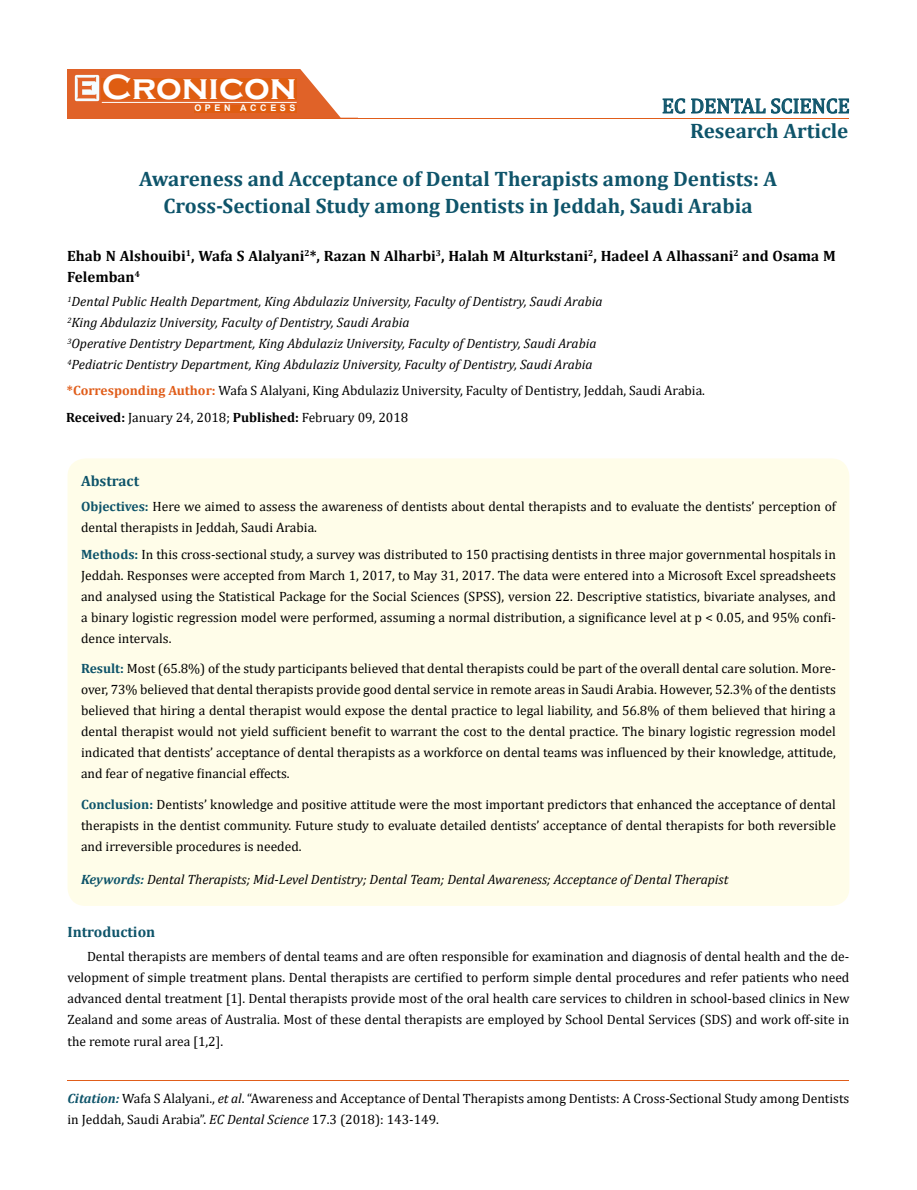
<style>
.page{position:relative;width:917px;height:1190px;background:#fff}
.page>*{position:absolute;margin:0;border:0;box-sizing:border-box;transform-origin:0 0}
.t1{font:700 36px "Copperplate Gothic";color:#fff}
.t2{font:700 21px/27px "Cambria";color:#0e546a;text-align:center}
.t3{font:21px "Cambria";color:#0e546a}
.t4{font:700 15px/21px "Cambria";color:#000}
.t5{font:700 15px "Cambria";color:#0e546a}
.t6{font:13.5px/21px "Cambria";color:#000;text-align:justify}
.t7{font:italic 13.5px/21px "Cambria";color:#000}
.t8{font:700 9px "Arial";letter-spacing:.4em;color:#fff}
.s1{font-weight:700;color:#e05d1a}
.s2{font-weight:700}
.s3{font-weight:700;color:#0e546a}
.s4{font-weight:700;font-style:italic;color:#0e546a}
.s5{font-style:italic}
</style>
<div class="page">
<div style="left:67px;top:70px;width:290px;height:49px;background:#e06228"></div>
<svg style="left:300px;top:69px;width:58px;height:49px"></svg>
<img style="left:75px;top:75px;width:24px;height:26px">
<div style="left:102px;top:79px;width:195px;height:21px;background:#df5d11"></div>
<div style="left:194px;top:105px;width:103px;height:7px;background:#df5d11"></div>
<svg style="left:662px;top:98px;width:187px;height:16px"></svg>
<hr style="left:102px;top:102px;width:194px;height:1px;background:#fff">
<hr style="left:279px;top:118px;width:569px;height:1px;background:#e05d1a">
<hr style="left:67px;top:1080px;width:782px;height:1px;background:#e05d1a">
<div style="left:67px;top:458px;width:782px;height:448px;background:#fffde9;border-radius:18px"></div>
<h1 class="t1" style="left:102px;top:68px;width:196px">Cronicon</h1>
<p class="t8" style="left:194px;top:102px;width:103px">OPEN ACCESS</p>
<h2 class="t3" style="left:662px;top:93px;width:189px">EC DENTAL SCIENCE</h2>
<h2 class="t2" style="left:690px;top:116px;width:160px">Research Article</h2>
<h2 class="t2" style="left:139px;top:164px;width:639px">Awareness and Acceptance of Dental Therapists among Dentists: A<br>Cross-Sectional Study among Dentists in Jeddah, Saudi Arabia</h2>
<p class="t4" style="left:67px;top:244px;width:770px">Ehab N Alshouibi<sup>1</sup>, Wafa S Alalyani<sup>2</sup>*, Razan N Alharbi<sup>3</sup>, Halah M Alturkstani<sup>2</sup>, Hadeel A Alhassani<sup>2</sup> and Osama M<br>Felemban<sup>4</sup></p>
<p class="t7" style="left:67px;top:290px;width:536px"><sup>1</sup>Dental Public Health Department, King Abdulaziz University, Faculty of Dentistry, Saudi Arabia <sup>2</sup>King Abdulaziz University, Faculty of Dentistry, Saudi Arabia<br><sup>3</sup>Operative Dentistry Department, King Abdulaziz University, Faculty of Dentistry, Saudi Arabia <sup>4</sup>Pediatric Dentistry Department, King Abdulaziz University, Faculty of Dentistry, Saudi Arabia</p>
<p class="t6" style="left:67px;top:379px;width:639px"><span class="s1">*Corresponding Author:</span> Wafa S Alalyani, King Abdulaziz University, Faculty of Dentistry, Jeddah, Saudi Arabia.</p>
<p class="t6" style="left:66px;top:407px;width:343px"><span class="s2">Received:</span> January 24, 2018; <span class="s2">Published:</span> February 09, 2018</p>
<p class="t5" style="left:81px;top:470px;width:60px">Abstract</p>
<p class="t6" style="left:81px;top:495px;width:756px"><span class="s3">Objectives:</span> Here we aimed to assess the awareness of dentists about dental therapists and to evaluate the dentists’ perception of dental therapists in Jeddah, Saudi Arabia.</p>
<p class="t6" style="left:81px;top:544px;width:756px"><span class="s3">Methods:</span> In this cross-sectional study, a survey was distributed to 150 practising dentists in three major governmental hospitals in Jeddah. Responses were accepted from March 1, 2017, to May 31, 2017. The data were entered into a Microsoft Excel spreadsheets and analysed using the Statistical Package for the Social Sciences (SPSS), version 22. Descriptive statistics, bivariate analyses, and a binary logistic regression model were performed, assuming a normal distribution, a significance level at p &lt; 0.05, and 95% confi&shy;dence intervals.</p>
<p class="t6" style="left:81px;top:658px;width:756px"><span class="s3">Result:</span> Most (65.8%) of the study participants believed that dental therapists could be part of the overall dental care solution. More&shy;over, 73% believed that dental therapists provide good dental service in remote areas in Saudi Arabia. However, 52.3% of the dentists believed that hiring a dental therapist would expose the dental practice to legal liability, and 56.8% of them believed that hiring a dental therapist would not yield sufficient benefit to warrant the cost to the dental practice. The binary logistic regression model indicated that dentists’ acceptance of dental therapists as a workforce on dental teams was influenced by their knowledge, attitude, and fear of negative financial effects.</p>
<p class="t6" style="left:81px;top:794px;width:756px"><span class="s3">Conclusion:</span> Dentists’ knowledge and positive attitude were the most important predictors that enhanced the acceptance of dental therapists in the dentist community. Future study to evaluate detailed dentists’ acceptance of dental therapists for both reversible and irreversible procedures is needed.</p>
<p class="t7" style="left:81px;top:868px;width:649px"><span class="s3">Keywords:</span> Dental Therapists; Mid-Level Dentistry; Dental Team; Dental Awareness; Acceptance of Dental Therapist</p>
<p class="t5" style="left:67px;top:921px;width:89px">Introduction</p>
<p class="t6" style="left:67px;top:946px;width:783px;text-indent:19px">Dental therapists are members of dental teams and are often responsible for examination and diagnosis of dental health and the de&shy;velopment of simple treatment plans. Dental therapists are certified to perform simple dental procedures and refer patients who need advanced dental treatment [1]. Dental therapists provide most of the oral health care services to children in school-based clinics in New Zealand and some areas of Australia. Most of these dental therapists are employed by School Dental Services (SDS) and work off-site in the remote rural area [1,2].</p>
<p class="t6" style="left:67px;top:1087px;width:783px"><span class="s4">Citation:</span> Wafa S Alalyani., <span class="s5">et al</span>. “Awareness and Acceptance of Dental Therapists among Dentists: A Cross-Sectional Study among Dentists in Jeddah, Saudi Arabia”. <span class="s5">EC Dental Science</span> 17.3 (2018): 143-149.</p>
</div>
